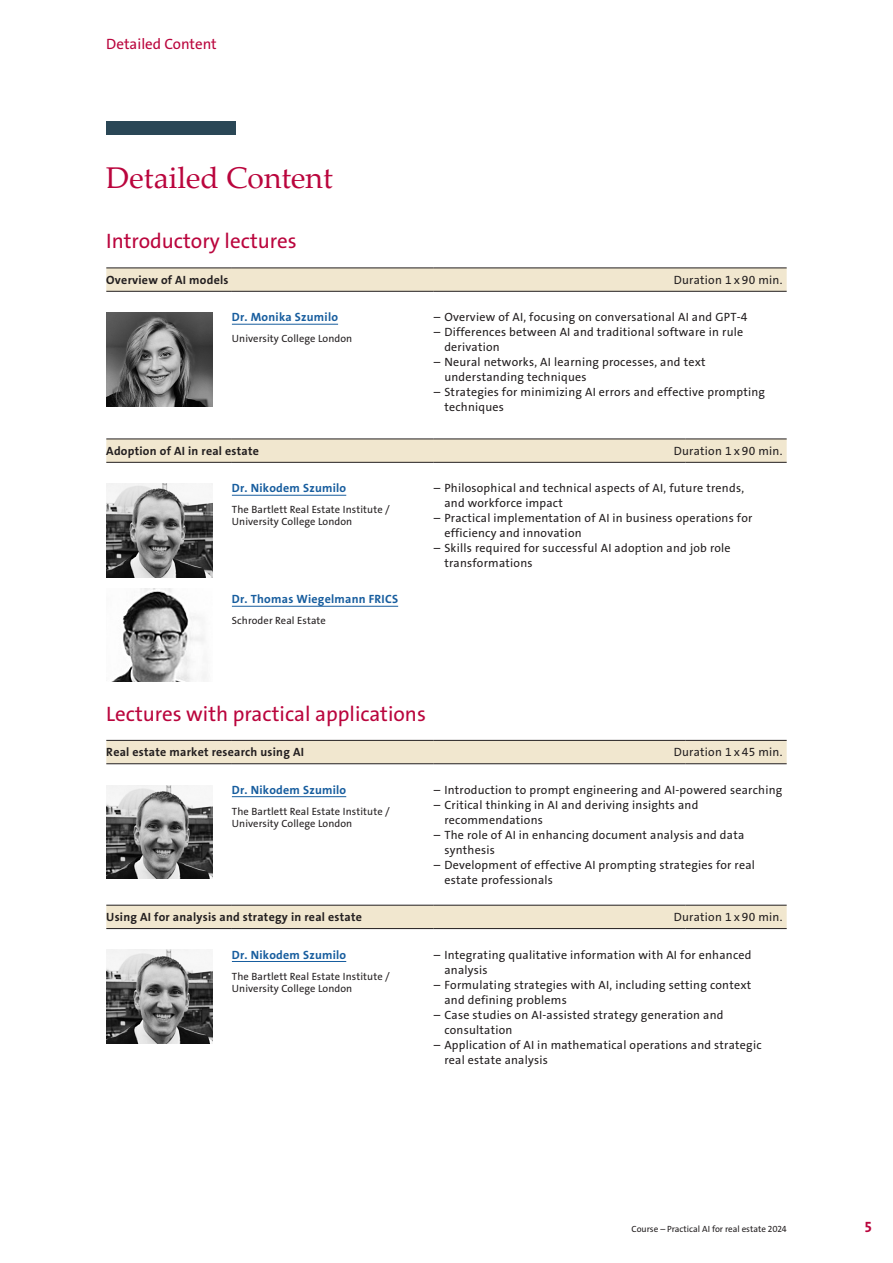
<style>
.page{position:relative;width:893px;height:1263px;background:#fff}
.page>*{position:absolute;margin:0;border:0;box-sizing:border-box;transform-origin:0 0}
._01_Titel{font:30px "Palatino Linotype";color:#ba053d}
.CUREM_Titel{font:21px "The Sans LP5 Plain";color:#ba053d}
._05_Rubrik{font:15px "The Sans LP5 Plain";color:#ba053d}
.t1{font:15px "The Sans LP7 Bld";color:#ba053d}
.Tabelle_Text{font:12px/15px "The Sans LP5 Plain";letter-spacing:.02em;color:#231f20}
.Tabelle_Titel_Text{font:12px "The Sans LP7 Bld";letter-spacing:.02em;color:#231f20}
.Tabelle_Titel_Text-2{font:12px "The Sans LP7 Bld";letter-spacing:.02em;color:#175d9e}
.Tabelle_TheSans_Plain_7_9{font:12px "The Sans LP7 Bld";letter-spacing:.02em;color:#175d9e}
.Tabelle_TheSans_Plain_7_9-2{font:10.5px "The Sans LP5 Plain";letter-spacing:.01em;color:#231f20}
.t2{font:9px "The Sans LP5 Plain";color:#231f20}
</style>
<div class="page">
<div style="left:106px;top:121px;width:130px;height:14px;background:#2a4756"></div>
<div style="left:106px;top:269px;width:681px;height:22px;background:#f1e7cf"></div>
<hr style="left:106px;top:291px;width:126px;height:1px;background:#231f20">
<hr style="left:232px;top:291px;width:202px;height:1px;background:#231f20">
<hr style="left:434px;top:291px;width:353px;height:1px;background:#231f20">
<hr style="left:106px;top:268px;width:126px;height:1px;background:#231f20">
<hr style="left:232px;top:268px;width:202px;height:1px;background:#231f20">
<hr style="left:434px;top:268px;width:353px;height:1px;background:#231f20">
<img style="left:106px;top:313px;width:107px;height:93px">
<hr style="left:232px;top:324px;width:106px;height:1px;background:#175d9e">
<svg style="left:106px;top:440px;width:681px;height:488px"></svg>
<hr style="left:106px;top:462px;width:126px;height:1px;background:#231f20">
<hr style="left:232px;top:462px;width:202px;height:1px;background:#231f20">
<hr style="left:434px;top:462px;width:252px;height:1px;background:#231f20">
<hr style="left:686px;top:462px;width:101px;height:1px;background:#231f20">
<hr style="left:106px;top:763px;width:126px;height:1px;background:#231f20">
<hr style="left:232px;top:763px;width:202px;height:1px;background:#231f20">
<hr style="left:434px;top:763px;width:252px;height:1px;background:#231f20">
<hr style="left:686px;top:763px;width:101px;height:1px;background:#231f20">
<hr style="left:106px;top:928px;width:126px;height:1px;background:#231f20">
<hr style="left:232px;top:928px;width:202px;height:1px;background:#231f20">
<hr style="left:434px;top:928px;width:252px;height:1px;background:#231f20">
<hr style="left:686px;top:928px;width:101px;height:1px;background:#231f20">
<hr style="left:106px;top:439px;width:126px;height:1px;background:#231f20">
<hr style="left:232px;top:439px;width:202px;height:1px;background:#231f20">
<hr style="left:434px;top:439px;width:252px;height:1px;background:#231f20">
<hr style="left:686px;top:439px;width:101px;height:1px;background:#231f20">
<hr style="left:106px;top:740px;width:126px;height:1px;background:#231f20">
<hr style="left:232px;top:740px;width:202px;height:1px;background:#231f20">
<hr style="left:434px;top:740px;width:252px;height:1px;background:#231f20">
<hr style="left:686px;top:740px;width:101px;height:1px;background:#231f20">
<hr style="left:106px;top:905px;width:126px;height:1px;background:#231f20">
<hr style="left:232px;top:905px;width:202px;height:1px;background:#231f20">
<hr style="left:434px;top:905px;width:252px;height:1px;background:#231f20">
<hr style="left:686px;top:905px;width:101px;height:1px;background:#231f20">
<img style="left:106px;top:484px;width:107px;height:93px">
<img style="left:106px;top:588px;width:107px;height:94px">
<hr style="left:232px;top:495px;width:114px;height:1px;background:#175d9e">
<hr style="left:232px;top:606px;width:166px;height:1px;background:#175d9e">
<img style="left:106px;top:785px;width:107px;height:93px">
<hr style="left:232px;top:796px;width:114px;height:1px;background:#175d9e">
<img style="left:106px;top:950px;width:107px;height:93px">
<hr style="left:232px;top:961px;width:114px;height:1px;background:#175d9e">
<p class="_05_Rubrik" style="left:106px;top:35px;width:112px">Detailed Content</p>
<p class="_01_Titel" style="left:106px;top:157px;width:228px">Detailed Content</p>
<p class="CUREM_Titel" style="left:106px;top:228px;width:192px">Introductory lectures</p>
<p class="Tabelle_Titel_Text" style="left:106px;top:272px;width:124px">Overview of AI models</p>
<p class="Tabelle_Text" style="left:674px;top:273px;width:110px">Duration 1 x 90 min.</p>
<p class="Tabelle_TheSans_Plain_7_9" style="left:232px;top:310px;width:108px">Dr. Monika Szumilo</p>
<p class="Tabelle_TheSans_Plain_7_9-2" style="left:232px;top:332px;width:122px">University College London</p>
<p class="Tabelle_Text" style="left:434px;top:310px;width:315px">– Overview of AI, focusing on conversational AI and GPT-4</p>
<p class="Tabelle_Text" style="left:444px;top:325px;width:300px;text-indent:-11px">– Differences between AI and traditional software in rule derivation</p>
<p class="Tabelle_Text" style="left:444px;top:355px;width:263px;text-indent:-11px">– Neural networks, AI learning processes, and text understanding techniques</p>
<p class="Tabelle_Text" style="left:444px;top:385px;width:322px;text-indent:-11px">– Strategies for minimizing AI errors and effective prompting techniques</p>
<p class="Tabelle_Titel_Text" style="left:106px;top:443px;width:154px">Adoption of AI in real estate</p>
<p class="Tabelle_Text" style="left:674px;top:444px;width:110px">Duration 1 x 90 min.</p>
<p class="Tabelle_Titel_Text-2" style="left:232px;top:481px;width:116px">Dr. Nikodem Szumilo</p>
<p class="Tabelle_TheSans_Plain_7_9-2" style="left:232px;top:503px;width:159px">The Bartlett Real Estate Institute /</p>
<p class="Tabelle_TheSans_Plain_7_9-2" style="left:232px;top:515px;width:122px">University College London</p>
<p class="Tabelle_Text" style="left:444px;top:481px;width:301px;text-indent:-11px">– Philosophical and technical aspects of AI, future trends, and workforce impact</p>
<p class="Tabelle_Text" style="left:444px;top:511px;width:310px;text-indent:-11px">– Practical implementation of AI in business operations for efficiency and innovation</p>
<p class="Tabelle_Text" style="left:444px;top:541px;width:288px;text-indent:-11px">– Skills required for successful AI adoption and job role transformations</p>
<p class="Tabelle_Titel_Text-2" style="left:232px;top:592px;width:168px">Dr. Thomas Wiegelmann FRICS</p>
<p class="Tabelle_TheSans_Plain_7_9-2" style="left:232px;top:614px;width:95px">Schroder Real Estate</p>
<p class="CUREM_Titel" style="left:106px;top:700px;width:321px">Lectures with practical applications</p>
<p class="Tabelle_Titel_Text" style="left:106px;top:745px;width:199px">Real estate market research using AI</p>
<p class="Tabelle_Text" style="left:674px;top:745px;width:110px">Duration 1 x 45 min.</p>
<p class="Tabelle_Titel_Text-2" style="left:232px;top:782px;width:116px">Dr. Nikodem Szumilo</p>
<p class="Tabelle_TheSans_Plain_7_9-2" style="left:232px;top:805px;width:159px">The Bartlett Real Estate Institute /</p>
<p class="Tabelle_TheSans_Plain_7_9-2" style="left:232px;top:817px;width:122px">University College London</p>
<p class="Tabelle_Text" style="left:434px;top:782px;width:350px">– Introduction to prompt engineering and AI-powered searching</p>
<p class="Tabelle_Text" style="left:444px;top:797px;width:256px;text-indent:-11px">– Critical thinking in AI and deriving insights and recommendations</p>
<p class="Tabelle_Text" style="left:444px;top:827px;width:301px;text-indent:-11px">– The role of AI in enhancing document analysis and data synthesis</p>
<p class="Tabelle_Text" style="left:444px;top:857px;width:312px;text-indent:-11px">– Development of effective AI prompting strategies for real estate professionals</p>
<p class="Tabelle_Titel_Text" style="left:106px;top:909px;width:257px">Using AI for analysis and strategy in real estate</p>
<p class="Tabelle_Text" style="left:674px;top:910px;width:110px">Duration 1 x 90 min.</p>
<p class="Tabelle_Titel_Text-2" style="left:232px;top:947px;width:116px">Dr. Nikodem Szumilo</p>
<p class="Tabelle_TheSans_Plain_7_9-2" style="left:232px;top:969px;width:159px">The Bartlett Real Estate Institute /</p>
<p class="Tabelle_TheSans_Plain_7_9-2" style="left:232px;top:981px;width:122px">University College London</p>
<p class="Tabelle_Text" style="left:444px;top:947px;width:309px;text-indent:-11px">– Integrating qualitative information with AI for enhanced analysis</p>
<p class="Tabelle_Text" style="left:444px;top:977px;width:308px;text-indent:-11px">– Formulating strategies with AI, including setting context and defining problems</p>
<p class="Tabelle_Text" style="left:444px;top:1007px;width:281px;text-indent:-11px">– Case studies on AI-assisted strategy generation and consultation</p>
<p class="Tabelle_Text" style="left:444px;top:1037px;width:319px;text-indent:-11px">– Application of AI in mathematical operations and strategic real estate analysis</p>
<p class="t2" style="left:632px;top:1223px;width:157px">Course – Practical AI for real estate 2024</p>
<p class="t1" style="left:865px;top:1217px;width:8px">5</p>
</div>
